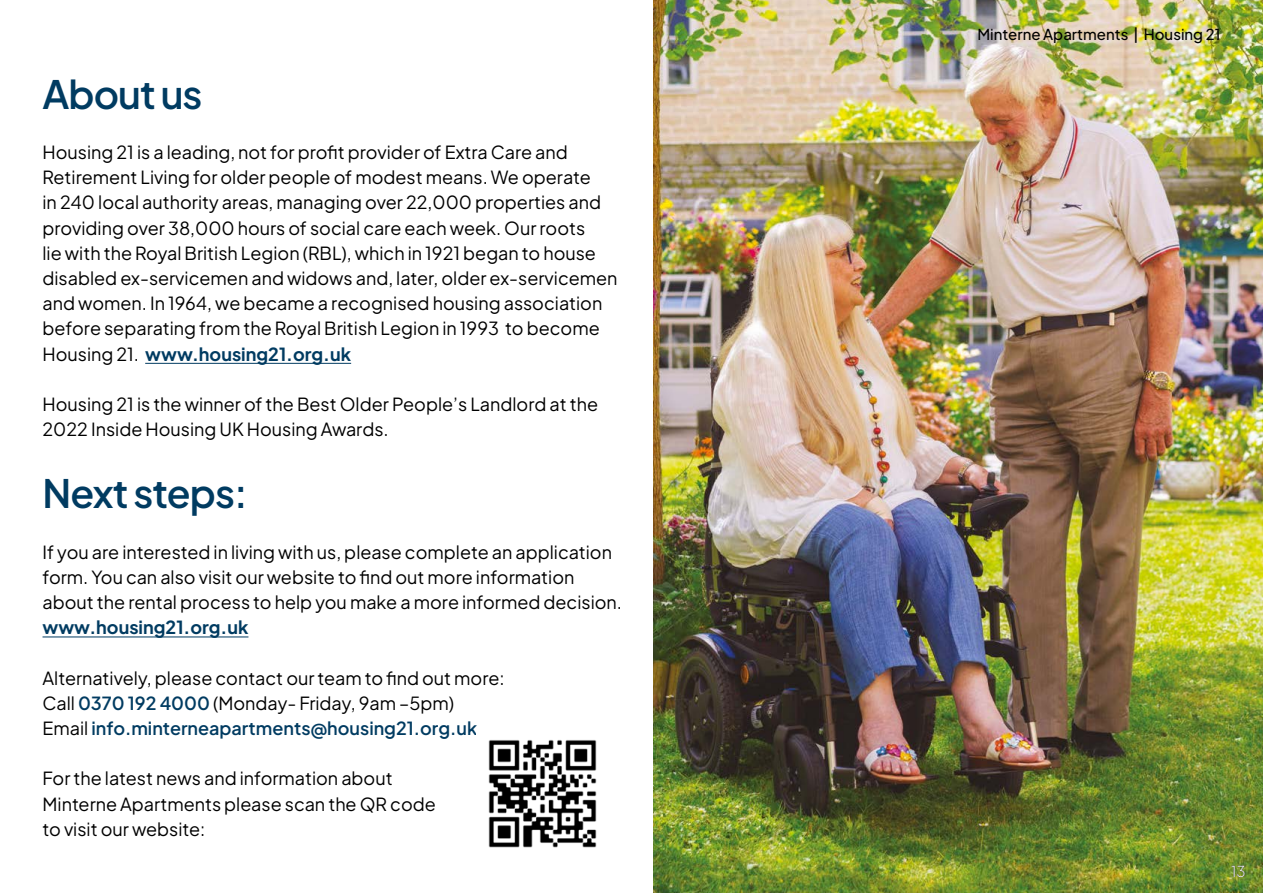
<style>
.page{position:relative;width:1263px;height:893px;background:#fff}
.page>*{position:absolute;margin:0;border:0;box-sizing:border-box;transform-origin:0 0}
.t1{font:600 39px "Plus Jakarta Sans";letter-spacing:-.025em;color:#003b61}
.t2{font:18px/25.2px "Plus Jakarta Sans";color:#000}
.t3{font:700 18px "Plus Jakarta Sans";color:#003b61}
.t4{font:500 15px "Plus Jakarta Sans";color:#000}
.t5{font:300 15px "Plus Jakarta Sans";color:#fff}
.s1{font-weight:700;color:#003b61}
.s2{font-weight:600;color:#003b61}
</style>
<div class="page">
<img style="left:653px;top:0;width:610px;height:893px">
<hr style="left:145px;top:363px;width:206px;height:1px;background:#003b61">
<hr style="left:43px;top:637px;width:205px;height:1px;background:#003b61">
<img style="left:488px;top:740px;width:109px;height:108px">
<h1 class="t1" style="left:43px;top:62px;width:162px">About us</h1>
<p class="t2" style="left:43px;top:138px;width:577px">Housing 21 is a leading, not for profit provider of Extra Care and Retirement Living for older people of modest means. We operate<br>in 240 local authority areas, managing over 22,000 properties and providing over 38,000 hours of social care each week. Our roots<br>lie with the Royal British Legion (RBL), which in 1921 began to house disabled ex-servicemen and widows and, later, older ex-servicemen and women. In 1964, we became a recognised housing association before separating from the Royal British Legion in 1993 to become Housing 21. <span class="s1">www.housing21.org.uk</span></p>
<p class="t2" style="left:43px;top:390px;width:557px">Housing 21 is the winner of the Best Older People’s Landlord at the<br>2022 Inside Housing UK Housing Awards.</p>
<h1 class="t1" style="left:43px;top:462px;width:206px">Next steps:</h1>
<p class="t2" style="left:43px;top:537px;width:581px">If you are interested in living with us, please complete an application form. You can also visit our website to find out more information about the rental process to help you make a more informed decision.</p>
<p class="t3" style="left:43px;top:613px;width:207px">www.housing21.org.uk</p>
<p class="t2" style="left:43px;top:663px;width:464px">Alternatively, please contact our team to find out more:<br>Call <span class="s2">0370 192 4000</span> (Monday- Friday, 9am –5pm)<br>Email <span class="s2">info.minterneapartments@housing21.org.uk</span></p>
<p class="t2" style="left:43px;top:764px;width:395px">For the latest news and information about<br>Minterne Apartments please scan the QR code to visit our website:</p>
<p class="t4" style="left:977px;top:22px;width:244px">Minterne Apartments | Housing 21</p>
<p class="t5" style="left:1231px;top:859px;width:16px">13</p>
</div>
